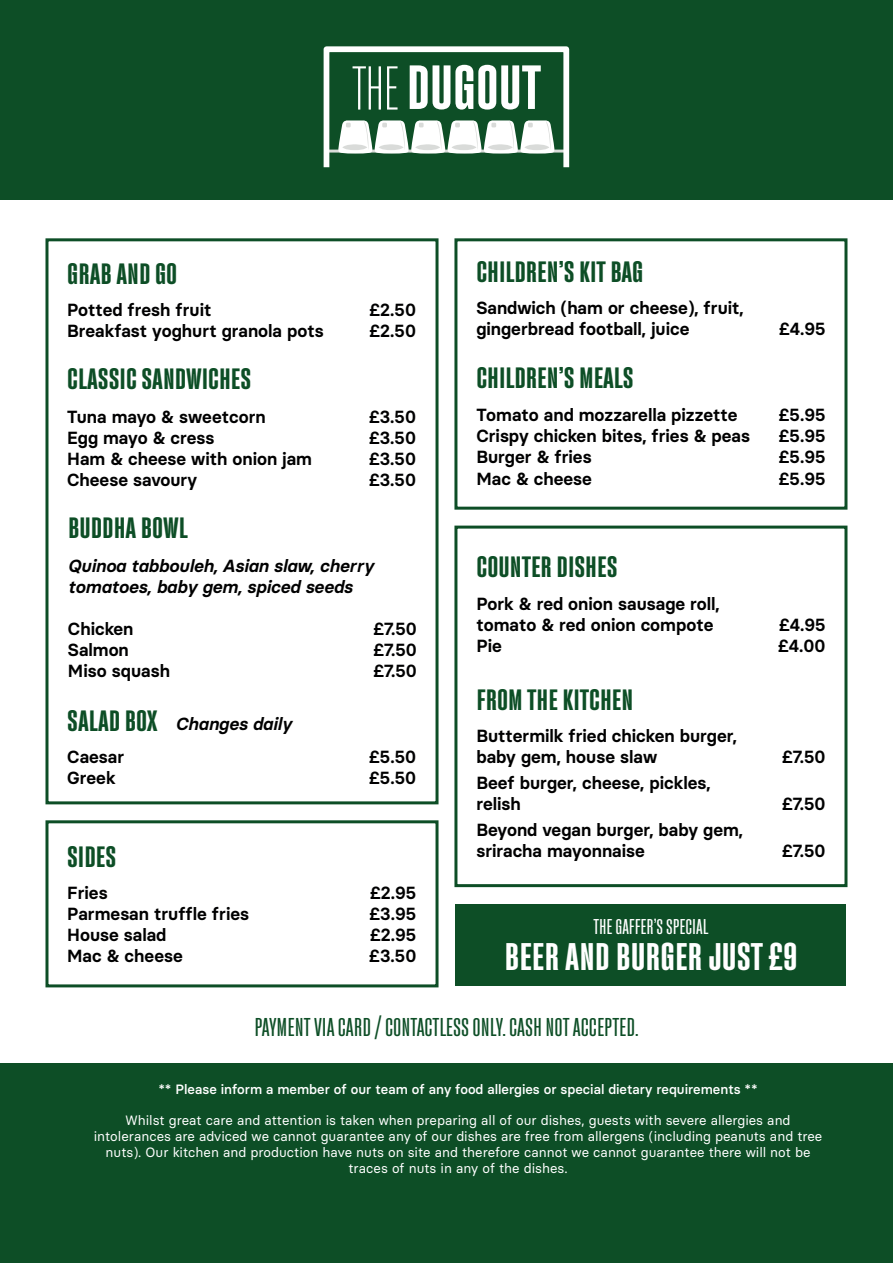
<style>
.page{position:relative;width:893px;height:1263px;background:#fff}
.page>*{position:absolute;margin:0;border:0;box-sizing:border-box;transform-origin:0 0}
.t1{font:600 condensed 61.65px "Fixture";color:#fff}
.t2{font:600 condensed 38.25px "Fixture";color:#fff}
.t3{font:600 condensed 29.25px "Fixture";color:#0d4e26}
.t4{font:condensed 25.65px "Fixture";color:#0d4e26}
.t5{font:condensed 21.3px "Fixture";color:#fff}
.t6{font:600 17.55px/21px "Basier Circle";color:#000001}
.t7{font:italic 600 17.55px/21px "Basier Circle";color:#000001}
.t8{font:13.5px/16.2px "Basier Circle";color:#fff;text-align:center}
.t9{font:500 13.5px "Basier Circle";color:#fff}
.s1{font-weight:200}
</style>
<div class="page">
<div style="left:0;top:0;width:893px;height:199px;background:#0d4e26"></div>
<hr style="left:326px;top:150px;width:240px;height:3px;background:#d9dbd9">
<svg style="left:338px;top:120px;width:217px;height:34px"></svg>
<div style="left:324px;top:46px;width:245px;height:124px;border:6px solid #fff"></div>
<div style="left:0;top:1063px;width:893px;height:200px;background:#0d4e26"></div>
<div style="left:45px;top:238px;width:393px;height:566px;border:3px solid #0d4e26"></div>
<div style="left:45px;top:820px;width:393px;height:167px;border:3px solid #0d4e26"></div>
<div style="left:454px;top:238px;width:393px;height:272px;border:3px solid #0d4e26"></div>
<div style="left:454px;top:526px;width:393px;height:361px;border:3px solid #0d4e26"></div>
<div style="left:456px;top:904px;width:390px;height:82px;background:#0d4e26"></div>
<h1 class="t1" style="left:352px;top:51px;width:191px"><span class="s1">THE</span>DUGOUT</h1>
<h3 class="t3" style="left:67px;top:257px;width:112px">GRAB AND GO</h3>
<p class="t6" style="left:67px;top:299px;width:258px">Potted fresh fruit<br>Breakfast yoghurt granola pots</p>
<p class="t6" style="left:370px;top:299px;width:48px">£2.50 £2.50</p>
<h3 class="t3" style="left:67px;top:362px;width:186px">CLASSIC SANDWICHES</h3>
<p class="t6" style="left:67px;top:406px;width:246px">Tuna mayo &amp; sweetcorn<br>Egg mayo &amp; cress<br>Ham &amp; cheese with onion jam<br>Cheese savoury</p>
<p class="t6" style="left:369px;top:406px;width:49px;text-align:justify">£3.50 £3.50 £3.50 £3.50</p>
<h3 class="t3" style="left:68px;top:511px;width:121px">BUDDHA BOWL</h3>
<p class="t7" style="left:68px;top:555px;width:307px">Quinoa tabbouleh, Asian slaw, cherry tomatoes, baby gem, spiced seeds</p>
<p class="t6" style="left:68px;top:618px;width:104px">Chicken<br>Salmon<br>Miso squash</p>
<p class="t6" style="left:374px;top:618px;width:45px;text-align:justify">£7.50 £7.50 £7.50</p>
<h3 class="t3" style="left:67px;top:704px;width:92px">SALAD BOX</h3>
<p class="t6" style="left:67px;top:746px;width:58px">Caesar<br>Greek</p>
<p class="t6" style="left:369px;top:746px;width:48px">£5.50 £5.50</p>
<p class="t7" style="left:175px;top:713px;width:118px">Changes daily</p>
<h3 class="t3" style="left:67px;top:839px;width:51px">SIDES</h3>
<p class="t6" style="left:67px;top:882px;width:183px">Fries<br>Parmesan truffle fries<br>House salad<br>Mac &amp; cheese</p>
<p class="t6" style="left:369px;top:882px;width:49px;text-align:justify">£2.95 £3.95 £2.95 £3.50</p>
<h3 class="t3" style="left:476px;top:255px;width:169px">CHILDREN’S KIT BAG</h3>
<p class="t6" style="left:476px;top:297px;width:269px">Sandwich (ham or cheese), fruit, gingerbread football, juice</p>
<p class="t6" style="left:779px;top:318px;width:48px">£4.95</p>
<h3 class="t3" style="left:476px;top:360px;width:159px">CHILDREN’S MEALS</h3>
<p class="t6" style="left:476px;top:404px;width:275px">Tomato and mozzarella pizzette<br>Crispy chicken bites, fries &amp; peas<br>Burger &amp; fries<br>Mac &amp; cheese</p>
<p class="t6" style="left:779px;top:404px;width:48px;text-align:justify">£5.95 £5.95 £5.95 £5.95</p>
<h3 class="t3" style="left:476px;top:549px;width:142px">COUNTER DISHES</h3>
<p class="t6" style="left:476px;top:593px;width:245px">Pork &amp; red onion sausage roll, tomato &amp; red onion compote<br>Pie</p>
<h3 class="t3" style="left:476px;top:682px;width:158px">FROM THE KITCHEN</h3>
<p class="t6" style="left:476px;top:725px;width:262px">Buttermilk fried chicken burger, baby gem, house slaw</p>
<p class="t6" style="left:476px;top:772px;width:236px">Beef burger, cheese, pickles, relish</p>
<p class="t6" style="left:476px;top:819px;width:268px">Beyond vegan burger, baby gem, sriracha mayonnaise</p>
<p class="t5" style="left:593px;top:914px;width:117px">THE GAFFER’S SPECIAL</p>
<p class="t6" style="left:778px;top:614px;width:49px">£4.95 £4.00</p>
<p class="t6" style="left:782px;top:746px;width:45px">£7.50</p>
<p class="t6" style="left:782px;top:793px;width:45px">£7.50</p>
<p class="t6" style="left:782px;top:840px;width:45px">£7.50</p>
<h2 class="t2" style="left:505px;top:934px;width:294px">BEER AND BURGER JUST £9</h2>
<h3 class="t4" style="left:254px;top:1012px;width:386px">PAYMENT VIA CARD / CONTACTLESS ONLY. CASH NOT ACCEPTED.</h3>
<p class="t9" style="left:158px;top:1080px;width:601px">** Please inform a member of our team of any food allergies or special dietary requirements **</p>
<p class="t8" style="left:94px;top:1112px;width:730px">Whilst great care and attention is taken when preparing all of our dishes, guests with severe allergies and intolerances are adviced we cannot guarantee any of our dishes are free from allergens (including peanuts and tree nuts). Our kitchen and production have nuts on site and therefore cannot we cannot guarantee there will not be traces of nuts in any of the dishes.</p>
</div>
